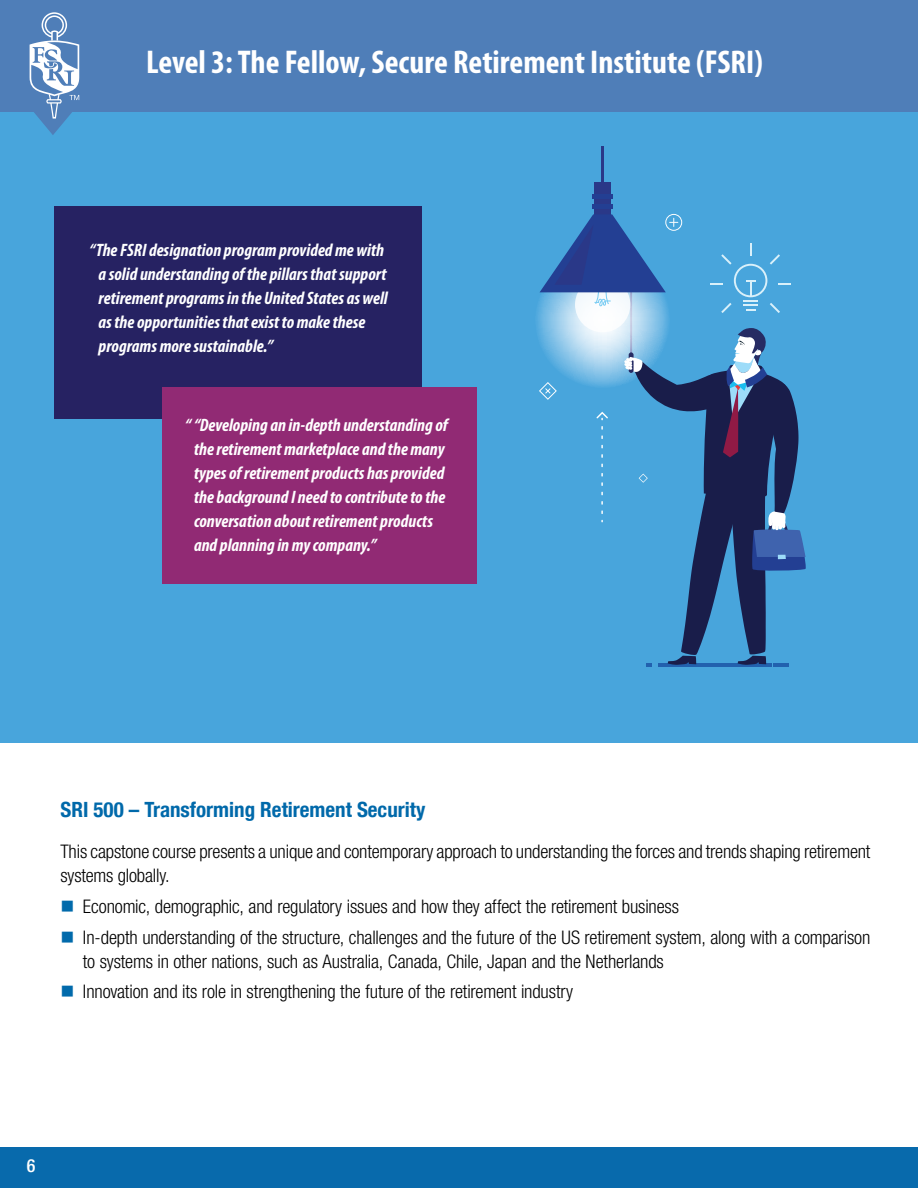
<style>
.page{position:relative;width:918px;height:1188px;background:#fff}
.page>*{position:absolute;margin:0;border:0;box-sizing:border-box;transform-origin:0 0}
.t1{font:700 condensed 33px "Myriad Pro";color:#fff}
.t2{font:700 condensed 21px "Helvetica Neue LT Com";color:#0069aa}
.t3{font:300 condensed 18.75px/24px "Helvetica Neue LT Com";letter-spacing:-.01em;color:#000}
.t4{font:italic 700 condensed 18px/24px "Myriad Pro";color:#fff}
.t5{font:500 condensed 18px "Helvetica Neue LT Com";color:#fff}
.s1{color:#016aab}
</style>
<div class="page">
<div style="left:0;top:97px;width:918px;height:645px;background:#48a5dc"></div>
<div style="left:594px;top:182px;width:17px;height:43px;background:#2a3888"></div>
<div style="left:592px;top:204px;width:21px;height:5px;background:#233f93"></div>
<hr style="left:592px;top:194px;width:21px;height:4px;background:#233f93">
<hr style="left:601px;top:146px;width:3px;height:41px;background:#2a3888">
<svg style="left:537px;top:214px;width:269px;height:453px"></svg>
<div style="left:0;top:1148px;width:918px;height:40px;background:#086aac"></div>
<div style="left:0;top:0;width:918px;height:112px;background:#4f7eb8"></div>
<svg style="left:29px;top:12px;width:51px;height:123px"></svg>
<div style="left:54px;top:206px;width:367px;height:212px;background:#262262"></div>
<div style="left:162px;top:388px;width:314px;height:196px;background:#912a74"></div>
<h1 class="t1" style="left:146px;top:41px;width:618px">Level 3: The Fellow, Secure Retirement Institute (FSRI)</h1>
<p class="t4" style="left:99px;top:238px;width:291px;text-indent:-9px">“The FSRI designation program provided me with a solid understanding of the pillars that support retirement programs in the United States as well as the opportunities that exist to make these programs more sustainable.”</p>
<p class="t4" style="left:194px;top:413px;width:255px;text-indent:-9px">“ “Developing an in-depth understanding of the retirement marketplace and the many types of retirement products has provided the background I need to contribute to the conversation about retirement products and planning in my company.”</p>
<p class="t2" style="left:60px;top:797px;width:366px">SRI 500 – Transforming Retirement Security</p>
<p class="t3" style="left:60px;top:840px;width:812px">This capstone course presents a unique and contemporary approach to understanding the forces and trends shaping retirement systems globally.</p>
<p class="t3" style="left:60px;top:894px;width:620px"><span class="s1">■</span> Economic, demographic, and regulatory issues and how they affect the retirement business</p>
<p class="t3" style="left:83px;top:925px;width:789px;text-indent:-22px"><span class="s1">■</span> In-depth understanding of the structure, challenges and the future of the US retirement system, along with a comparison to systems in other nations, such as Australia, Canada, Chile, Japan and the Netherlands</p>
<p class="t3" style="left:60px;top:980px;width:514px"><span class="s1">■</span> Innovation and its role in strengthening the future of the retirement industry</p>
<p class="t5" style="left:27px;top:1155px;width:10px">6</p>
</div>
